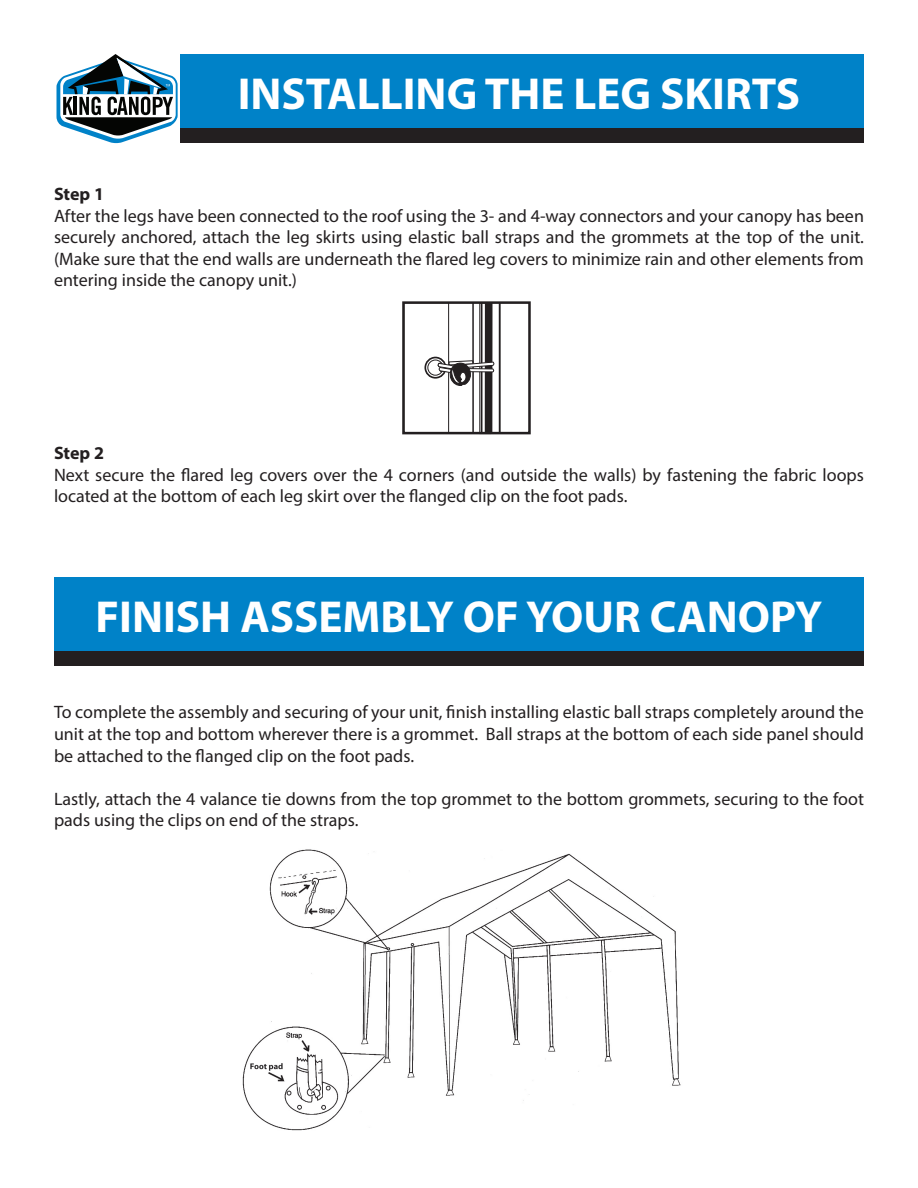
<style>
.page{position:relative;width:918px;height:1188px;background:#fff}
.page>*{position:absolute;margin:0;border:0;box-sizing:border-box;transform-origin:0 0}
.t1{font:700 45px "Myriad Pro";color:#fff}
.t2{font:18px/21.6px "Myriad Pro";color:#231f20;text-align:justify}
.t3{font:700 18px "Myriad Pro";letter-spacing:-.005em;color:#231f20}
</style>
<div class="page">
<div style="left:54px;top:54px;width:810px;height:74px;background:#0082c8"></div>
<hr style="left:499px;top:302px;width:2px;height:131px;background:#231f20">
<svg style="left:480px;top:305px;width:5px;height:125px"></svg>
<hr style="left:472px;top:302px;width:2px;height:131px;background:#231f20">
<div style="left:485px;top:302px;width:8px;height:131px;background:#231f20"></div>
<hr style="left:481px;top:303px;width:1px;height:130px;background:#231f20">
<div style="left:404px;top:303px;width:45px;height:131px;background:#fff;border:1px solid #231f20"></div>
<div style="left:424px;top:357px;width:22px;height:22px;border:2px solid #231f20;border-radius:50%"></div>
<div style="left:428px;top:360px;width:15px;height:15px;border:1px solid #231f20;border-radius:50%"></div>
<svg style="left:437px;top:360px;width:58px;height:27px"></svg>
<div style="left:402px;top:301px;width:129px;height:133px;border:3px solid #231f20"></div>
<div style="left:54px;top:578px;width:810px;height:73px;background:#0082c8"></div>
<img style="left:242px;top:849px;width:439px;height:282px">
<div style="left:54px;top:128px;width:810px;height:15px;background:#231f20"></div>
<div style="left:54px;top:652px;width:810px;height:14px;background:#231f20"></div>
<div style="left:52px;top:54px;width:128px;height:89px;background:#fff"></div>
<svg style="left:57px;top:54px;width:121px;height:89px"></svg>
<h1 class="t1" style="left:238px;top:64px;width:564px">INSTALLING THE LEG SKIRTS</h1>
<p class="t3" style="left:54px;top:182px;width:52px">Step 1</p>
<p class="t2" style="left:54px;top:204px;width:812px">After the legs have been connected to the roof using the 3- and 4-way connectors and your canopy has been securely anchored, attach the leg skirts using elastic ball straps and the grommets at the top of the unit. (Make sure that the end walls are underneath the flared leg covers to minimize rain and other elements from entering inside the canopy unit.)</p>
<p class="t3" style="left:54px;top:441px;width:52px">Step 2</p>
<p class="t2" style="left:54px;top:464px;width:812px">Next secure the flared leg covers over the 4 corners (and outside the walls) by fastening the fabric loops located at the bottom of each leg skirt over the flanged clip on the foot pads.</p>
<h1 class="t1" style="left:96px;top:588px;width:728px">FINISH ASSEMBLY OF YOUR CANOPY</h1>
<p class="t2" style="left:54px;top:701px;width:811px">To complete the assembly and securing of your unit, finish installing elastic ball straps completely around the unit at the top and bottom wherever there is a grommet. Ball straps at the bottom of each side panel should be attached to the flanged clip on the foot pads.</p>
<p class="t2" style="left:54px;top:788px;width:812px">Lastly, attach the 4 valance tie downs from the top grommet to the bottom grommets, securing to the foot pads using the clips on end of the straps.</p>
</div>
